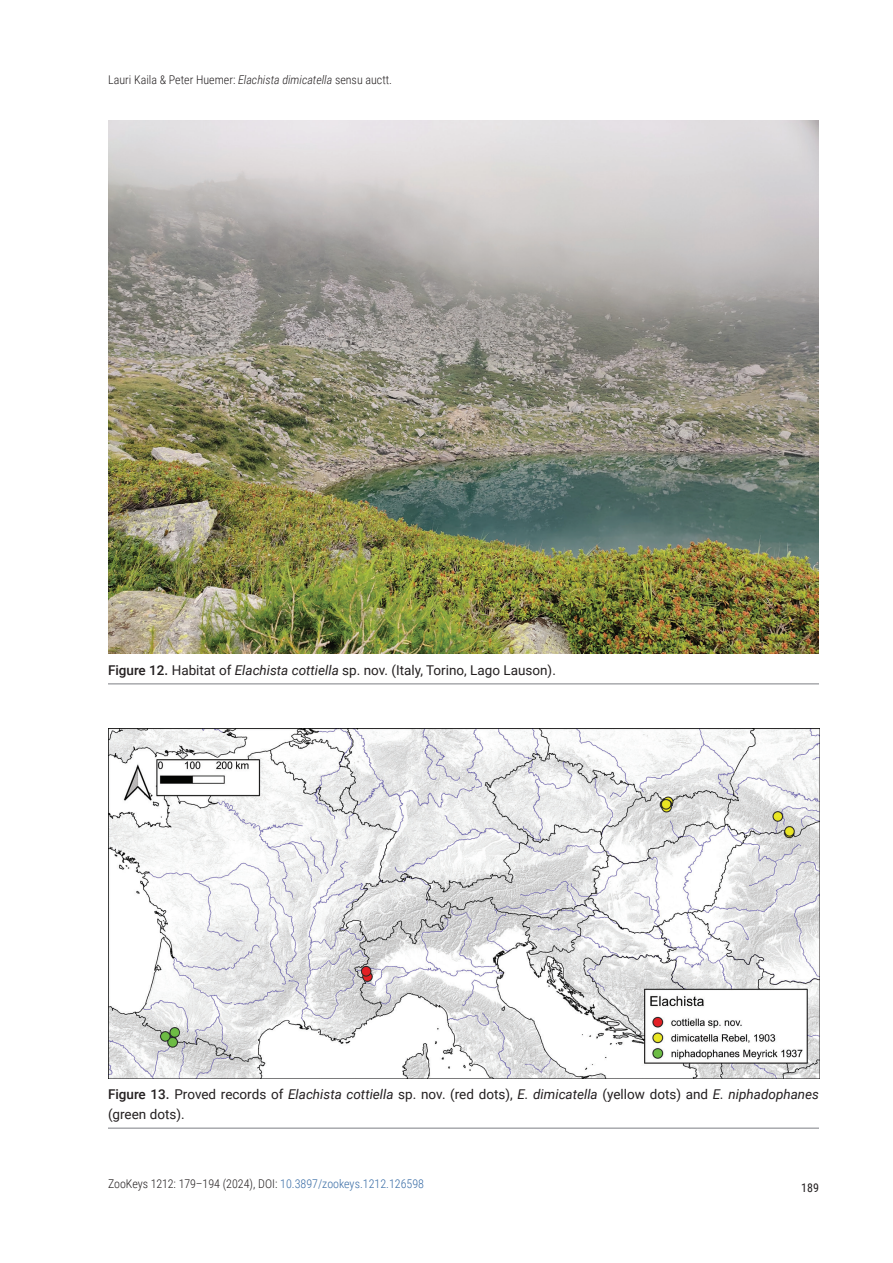
<style>
.page{position:relative;width:893px;height:1263px;background:#fff}
.page>*{position:absolute;margin:0;border:0;box-sizing:border-box;transform-origin:0 0}
.FIG_-_Caption{font:13.5px/19.8px "Roboto";color:#231f20}
.t1{font:300 12px "Roboto Condensed";color:#231f20}
.t2{font:12px "Roboto Condensed";color:#231f20}
.s1{font-style:italic}
.s2{font-weight:500}
.s3{color:#376ba5}
</style>
<div class="page">
<hr style="left:108px;top:683px;width:711px;height:1px;background:#a8a9ad">
<img style="left:108px;top:121px;width:711px;height:533px">
<hr style="left:108px;top:1127px;width:711px;height:2px;background:#a8a9ad">
<img style="left:108px;top:728px;width:711px;height:350px">
<p class="t1" style="left:108px;top:71px;width:285px">Lauri Kaila &amp; Peter Huemer: <span class="s1">Elachista dimicatella</span> sensu auctt.</p>
<p class="FIG_-_Caption" style="left:108px;top:659px;width:449px"><span class="s2">Figure 12.</span> Habitat of <span class="s1">Elachista cottiella</span> sp. nov. (Italy, Torino, Lago Lauson).</p>
<p class="FIG_-_Caption" style="left:108px;top:1084px;width:712px"><span class="s2">Figure 13.</span> Proved records of <span class="s1">Elachista cottiella</span> sp. nov. (red dots), <span class="s1">E. dimicatella</span> (yellow dots) and <span class="s1">E. niphadophanes </span>(green dots).</p>
<p class="t1" style="left:108px;top:1175px;width:318px">ZooKeys 1212: 179–194 (2024), DOI: <span class="s3">10.3897/zookeys.1212.126598</span></p>
<p class="t2" style="left:801px;top:1179px;width:19px">189</p>
</div>
